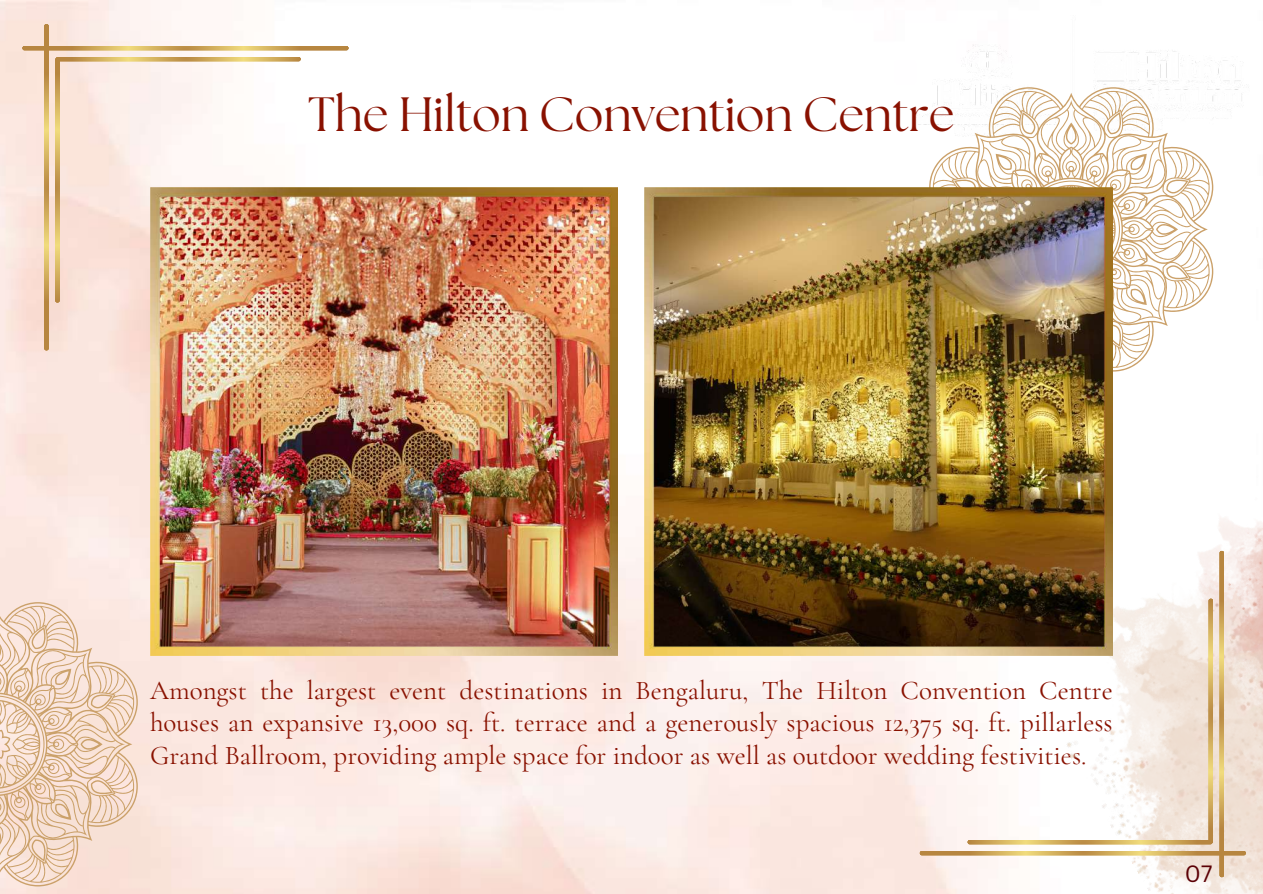
<style>
.page{position:relative;width:1263px;height:894px;background:#fff}
.page>*{position:absolute;margin:0;border:0;box-sizing:border-box;transform-origin:0 0}
.t1{font:48px "The Seasons";color:#891100}
.t2{font:27px/32.7px "Cormorant Garamond";color:#891100;text-align:justify}
.t3{font:22.95px "Canva Sans";color:#5b0005}
</style>
<div class="page">
<img style="left:0;top:0;width:1214px;height:893px">
<img style="left:897px;top:0;width:345px;height:192px">
<svg style="left:0;top:602px;width:138px;height:284px;background:#efd5c3"></svg>
<svg style="left:929px;top:87px;width:284px;height:284px"></svg>
<img style="left:990px;top:371px;width:273px;height:522px">
<img style="left:150px;top:187px;width:468px;height:468px">
<img style="left:645px;top:187px;width:468px;height:468px">
<svg style="left:919px;top:550px;width:327px;height:327px"></svg>
<img style="left:22px;top:23px;width:327px;height:328px">
<h1 class="t1" style="left:308px;top:87px;width:648px">The Hilton Convention Centre</h1>
<p class="t2" style="left:150px;top:673px;width:964px">Amongst the largest event destinations in Bengaluru, The Hilton Convention Centre houses an expansive 13,000 sq. ft. terrace and a generously spacious 12,375 sq. ft. pillarless Grand Ballroom, providing ample space for indoor as well as outdoor wedding festivities.</p>
<p class="t3" style="left:1185px;top:857px;width:29px">07</p>
</div>
